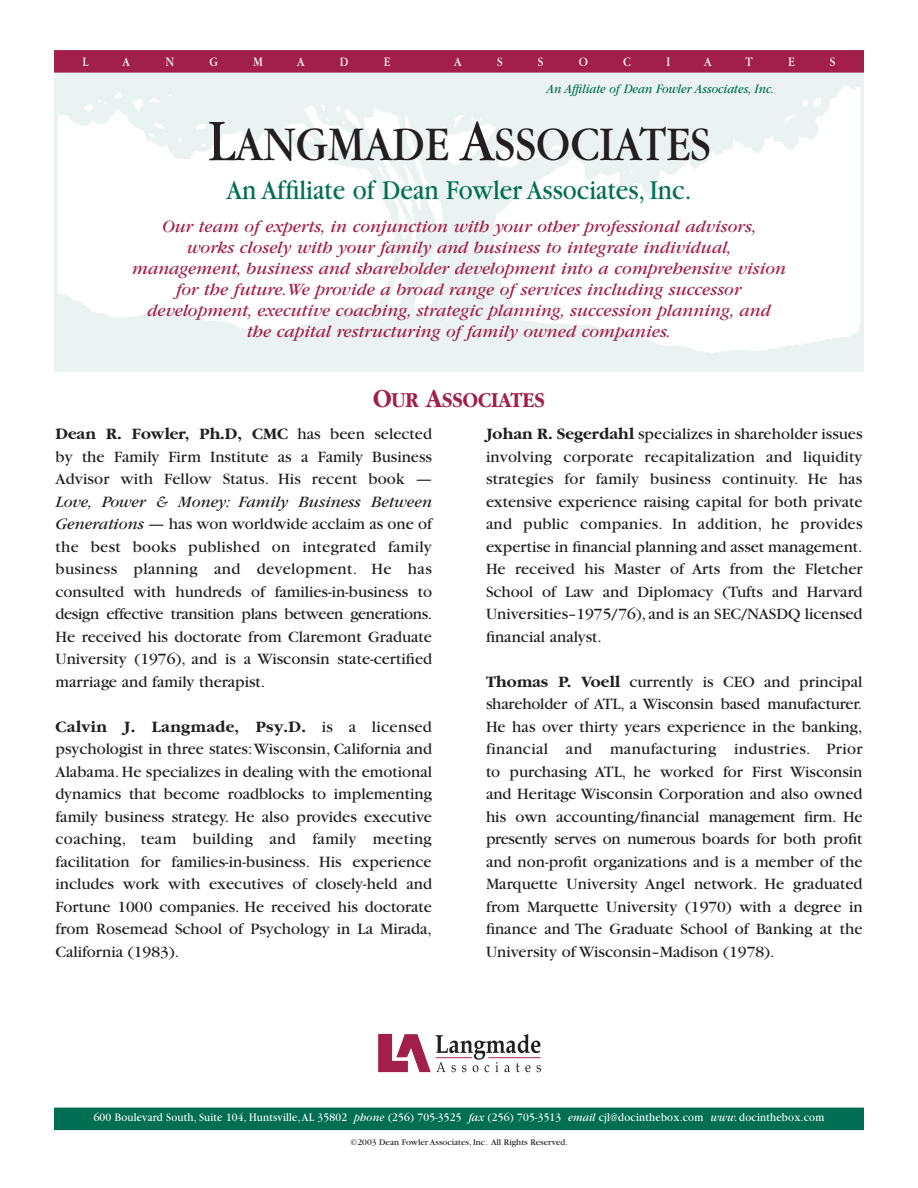
<style>
.page{position:relative;width:918px;height:1188px;background:#fff}
.page>*{position:absolute;margin:0;border:0;box-sizing:border-box;transform-origin:0 0}
.t1{font:50.4px "Garamond";color:#231f20;scale:.9 1}
.t2{font:28.5px "Garamond";color:#006e53;scale:.9 1}
.t3{font:700 22.2px "Garamond";color:#a21e4b;scale:.9 1}
.t4{font:italic 18px/21px "Garamond";color:#a21e4b;text-align:center}
.t5{font:16.5px/22.5px "Garamond";color:#231f20;text-align:justify}
.t6{font:italic 13.5px "Garamond";color:#006e53;scale:.9 1}
.t7{font:13.5px "Garamond";color:#fff;scale:.9 1}
.t8{font:12px "Garamond";letter-spacing:.02em;color:#fff;scale:.9 1}
.t9{font:9px "Garamond";color:#231f20}
.s1{font-size:61.5px}
.s2{font-size:27px}
.s3{font-weight:700}
.s4{font-style:italic}
</style>
<div class="page">
<div style="left:54px;top:50px;width:810px;height:23px;background:#a21e4b"></div>
<div style="left:54px;top:1108px;width:810px;height:22px;background:#006e53"></div>
<svg style="left:378px;top:1033px;width:163px;height:40px"></svg>
<p class="t7" style="left:82px;top:57px;width:8px">L</p>
<p class="t7" style="left:123px;top:57px;width:10px">A</p>
<p class="t7" style="left:165px;top:57px;width:11px">N</p>
<p class="t7" style="left:209px;top:57px;width:11px">G</p>
<p class="t7" style="left:253px;top:57px;width:12px">M</p>
<p class="t7" style="left:297px;top:57px;width:10px">A</p>
<p class="t7" style="left:340px;top:57px;width:11px">D</p>
<p class="t7" style="left:384px;top:57px;width:9px">E</p>
<p class="t7" style="left:454px;top:57px;width:10px">A</p>
<p class="t7" style="left:497px;top:57px;width:8px">S</p>
<p class="t7" style="left:538px;top:57px;width:8px">S</p>
<p class="t7" style="left:579px;top:57px;width:12px">O</p>
<p class="t7" style="left:623px;top:57px;width:10px">C</p>
<p class="t7" style="left:666px;top:57px;width:6px">I</p>
<p class="t7" style="left:704px;top:57px;width:10px">A</p>
<p class="t7" style="left:746px;top:57px;width:9px">T</p>
<p class="t7" style="left:788px;top:57px;width:9px">E</p>
<p class="t7" style="left:830px;top:57px;width:8px">S</p>
<p class="t6" style="left:547px;top:84px;width:255px">An Affiliate of Dean Fowler Associates, Inc.</p>
<h1 class="t1" style="left:208px;top:127px;width:561px"><span class="s1">L</span>ANGMADE <span class="s1">A</span>SSOCIATES</h1>
<h2 class="t2" style="left:226px;top:180px;width:519px">An Affiliate of Dean Fowler Associates, Inc.</h2>
<p class="t4" style="left:132px;top:218px;width:656px">Our team of experts, in conjunction with your other professional advisors,<br>works closely with your family and business to integrate individual, management, business and shareholder development into a comprehensive vision for the future.We provide a broad range of services including successor development, executive coaching, strategic planning, succession planning, and<br>the capital restructuring of family owned companies.</p>
<h3 class="t3" style="left:373px;top:391px;width:192px"><span class="s2">O</span>UR <span class="s2">A</span>SSOCIATES</h3>
<p class="t5" style="left:56px;top:424px;width:378px"><span class="s3">Dean R. Fowler, Ph.D, CMC</span> has been selected by the Family Firm Institute as a Family Business Advisor with Fellow Status. His recent book —</p>
<p class="t5" style="left:56px;top:492px;width:378px"><span class="s4">Love, Power &amp; Money: Family Business Between Generations</span> — has won worldwide acclaim as one of the best books published on integrated family business planning and development. He has consulted with hundreds of families-in-business to design effective transition plans between generations.<br>He received his doctorate from Claremont Graduate University (1976), and is a Wisconsin state-certified marriage and family therapist.</p>
<p class="t5" style="left:56px;top:717px;width:378px"><span class="s3">Calvin J. Langmade, Psy.D.</span> is a licensed psychologist in three states:Wisconsin, California and Alabama. He specializes in dealing with the emotional dynamics that become roadblocks to implementing family business strategy. He also provides executive coaching, team building and family meeting facilitation for families-in-business. His experience includes work with executives of closely-held and Fortune 1000 companies. He received his doctorate from Rosemead School of Psychology in La Mirada, California (1983).</p>
<p class="t5" style="left:486px;top:424px;width:378px"><span class="s3">Johan R. Segerdahl</span> specializes in shareholder issues involving corporate recapitalization and liquidity strategies for family business continuity. He has extensive experience raising capital for both private and public companies. In addition, he provides expertise in financial planning and asset management.<br>He received his Master of Arts from the Fletcher School of Law and Diplomacy (Tufts and Harvard Universities–1975/76), and is an SEC/NASDQ licensed financial analyst.</p>
<p class="t5" style="left:486px;top:672px;width:378px"><span class="s3">Thomas P. Voell</span> currently is CEO and principal shareholder of ATL, a Wisconsin based manufacturer.<br>He has over thirty years experience in the banking, financial and manufacturing industries. Prior to purchasing ATL, he worked for First Wisconsin and Heritage Wisconsin Corporation and also owned his own accounting/financial management firm. He presently serves on numerous boards for both profit and non-profit organizations and is a member of the Marquette University Angel network. He graduated from Marquette University (1970) with a degree in finance and The Graduate School of Banking at the University of Wisconsin–Madison (1978).</p>
<p class="t8" style="left:94px;top:1113px;width:813px">600 Boulevard South, Suite 104, Huntsville,AL 35802 <span class="s4">phone</span> (256) 705-3525 <span class="s4">fax</span> (256) 705-3513 <span class="s4">email</span> cjl@docinthebox.com <span class="s4">www.</span> docinthebox.com</p>
<p class="t9" style="left:350px;top:1139px;width:219px">©2003 Dean Fowler Associates, Inc. All Rights Reserved.</p>
</div>
